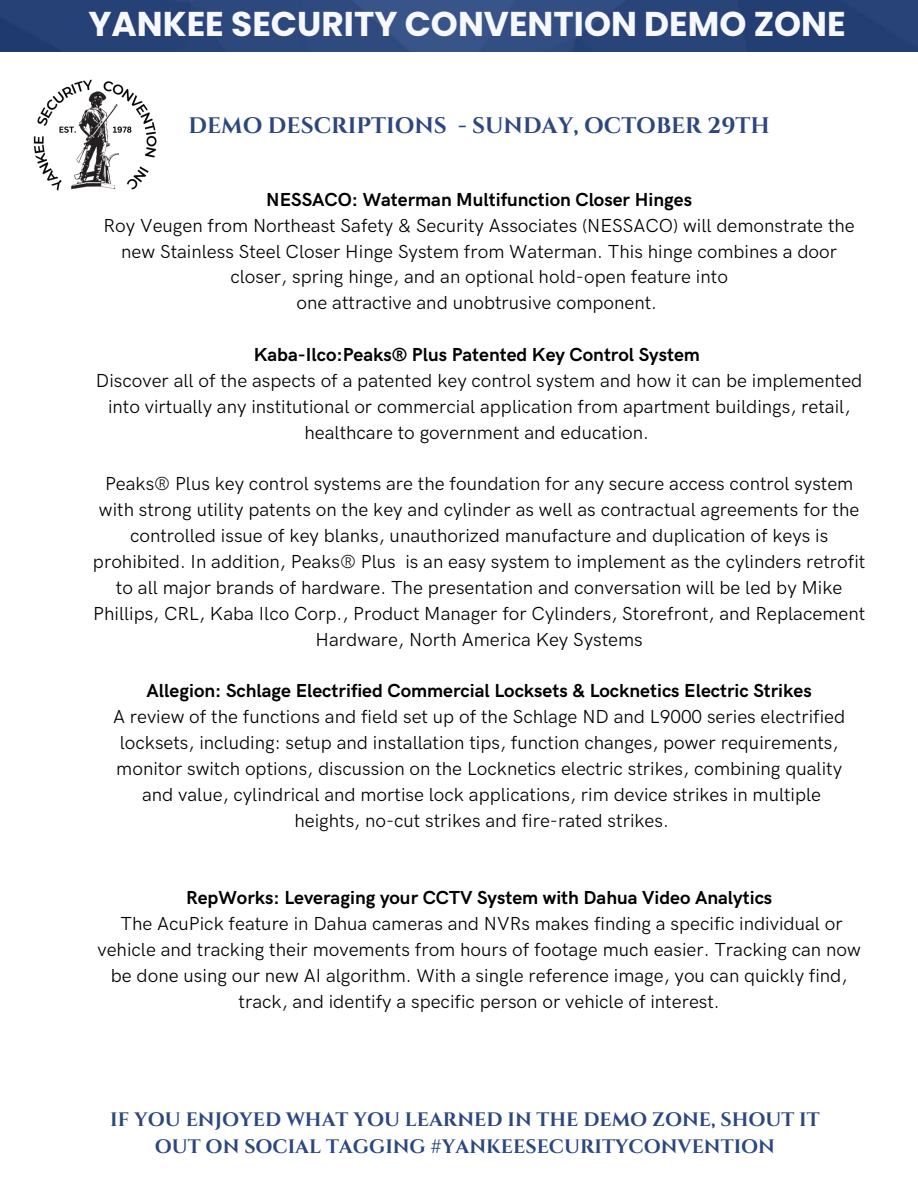
<style>
.page{position:relative;width:918px;height:1188px;background:#fff}
.page>*{position:absolute;margin:0;border:0;box-sizing:border-box;transform-origin:0 0}
.t1{font:700 34.35px "Poppins";color:#f7f8fd}
.t2{font:700 22.5px "Cinzel";color:#2c477e}
.t3{font:700 19.5px/27px "Cinzel";color:#2c477e;text-align:center}
.t4{font:18.9px/25.8px "HK Grotesk Pro";color:#000;text-align:center}
.t5{font:700 18.9px "HK Grotesk Pro";color:#000}
</style>
<div class="page">
<img style="left:0;top:0;width:918px;height:52px">
<img style="left:33px;top:79px;width:124px;height:112px">
<p class="t1" style="left:88px;top:0;width:759px">YANKEE SECURITY CONVENTION DEMO ZONE</p>
<p class="t2" style="left:189px;top:111px;width:583px">DEMO DESCRIPTIONS - SUNDAY, OCTOBER 29TH</p>
<p class="t5" style="left:266px;top:189px;width:427px">NESSACO: Waterman Multifunction Closer Hinges</p>
<p class="t4" style="left:104px;top:213px;width:753px">Roy Veugen from Northeast Safety &amp; Security Associates (NESSACO) will demonstrate the new Stainless Steel Closer Hinge System from Waterman. This hinge combines a door</p>
<p class="t4" style="left:230px;top:265px;width:499px">closer, spring hinge, and an optional hold-open feature into</p>
<p class="t4" style="left:297px;top:291px;width:362px">one attractive and unobtrusive component.</p>
<p class="t5" style="left:254px;top:344px;width:448px">Kaba-Ilco:Peaks® Plus Patented Key Control System</p>
<p class="t4" style="left:96px;top:368px;width:768px">Discover all of the aspects of a patented key control system and how it can be implemented into virtually any institutional or commercial application from apartment buildings, retail, healthcare to government and education.</p>
<p class="t4" style="left:93px;top:472px;width:774px">Peaks® Plus key control systems are the foundation for any secure access control system with strong utility patents on the key and cylinder as well as contractual agreements for the controlled issue of key blanks, unauthorized manufacture and duplication of keys is prohibited. In addition, Peaks® Plus is an easy system to implement as the cylinders retrofit to all major brands of hardware. The presentation and conversation will be led by Mike Phillips, CRL, Kaba Ilco Corp., Product Manager for Cylinders, Storefront, and Replacement Hardware, North America Key Systems</p>
<p class="t5" style="left:147px;top:680px;width:667px">Allegion: Schlage Electrified Commercial Locksets &amp; Locknetics Electric Strikes</p>
<p class="t4" style="left:113px;top:705px;width:734px;text-align:left">A review of the functions and field set up of the Schlage ND and L9000 series electrified locksets, including: setup and installation tips, function changes, power requirements, monitor switch options, discussion on the Locknetics electric strikes, combining quality</p>
<p class="t4" style="left:142px;top:782px;width:681px">and value, cylindrical and mortise lock applications, rim device strikes in multiple</p>
<p class="t4" style="left:294px;top:808px;width:376px">heights, no-cut strikes and fire-rated strikes.</p>
<p class="t5" style="left:186px;top:887px;width:588px">RepWorks: Leveraging your CCTV System with Dahua Video Analytics</p>
<p class="t4" style="left:97px;top:912px;width:765px">The AcuPick feature in Dahua cameras and NVRs makes finding a specific individual or vehicle and tracking their movements from hours of footage much easier. Tracking can now be done using our new AI algorithm. With a single reference image, you can quickly find, track, and identify a specific person or vehicle of interest.</p>
<p class="t3" style="left:110px;top:1106px;width:711px">IF YOU ENJOYED WHAT YOU LEARNED IN THE DEMO ZONE, SHOUT IT<br>OUT ON SOCIAL TAGGING #YANKEESECURITYCONVENTION</p>
</div>
